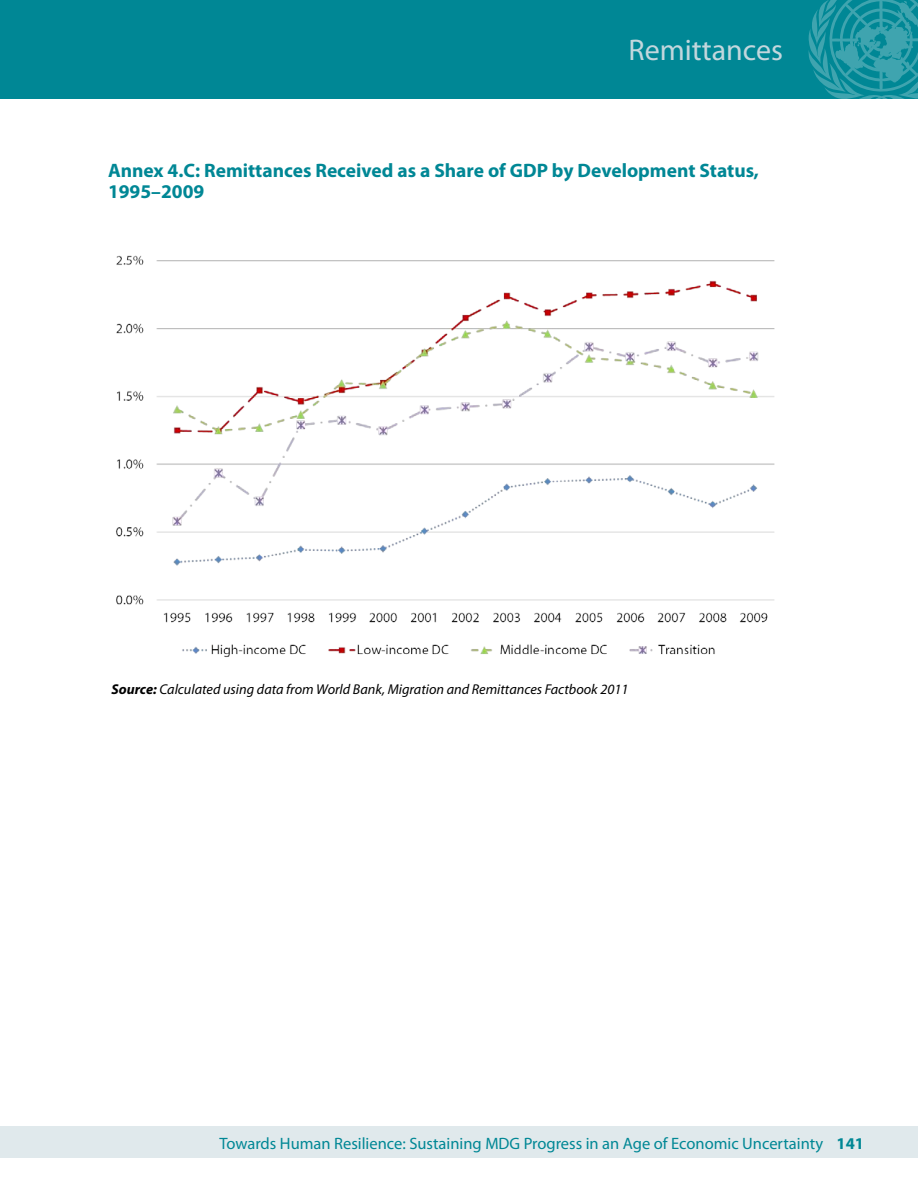
<style>
.page{position:relative;width:918px;height:1188px;background:#fff}
.page>*{position:absolute;margin:0;border:0;box-sizing:border-box;transform-origin:0 0}
.t1{font:30px "Myriad Pro";color:#c3d7dd}
.t2{font:700 19.5px/21px "Myriad Pro";color:#008795}
.t3{font:16.5px "Myriad Pro";color:#008795}
.t4{font:italic 14.25px "Myriad Pro";color:#000}
.s1{font-weight:700}
</style>
<div class="page">
<div style="left:0;top:1127px;width:918px;height:31px;background:#e0e9ec"></div>
<div style="left:0;top:0;width:918px;height:99px;background:#008795"></div>
<svg style="left:808px;top:0;width:110px;height:99px"></svg>
<img style="left:116px;top:255px;width:659px;height:403px">
<h1 class="t1" style="left:629px;top:31px;width:156px">Remittances</h1>
<p class="t2" style="left:108px;top:159px;width:653px">Annex 4.C: Remittances Received as a Share of GDP by Development Status,<br>1995–2009</p>
<p class="t4" style="left:111px;top:680px;width:519px"><span class="s1">Source:</span> Calculated using data from World Bank, Migration and Remittances Factbook 2011</p>
<p class="t3" style="left:219px;top:1133px;width:646px">Towards Human Resilience: Sustaining MDG Progress in an Age of Economic Uncertainty <span class="s1">141</span></p>
</div>
